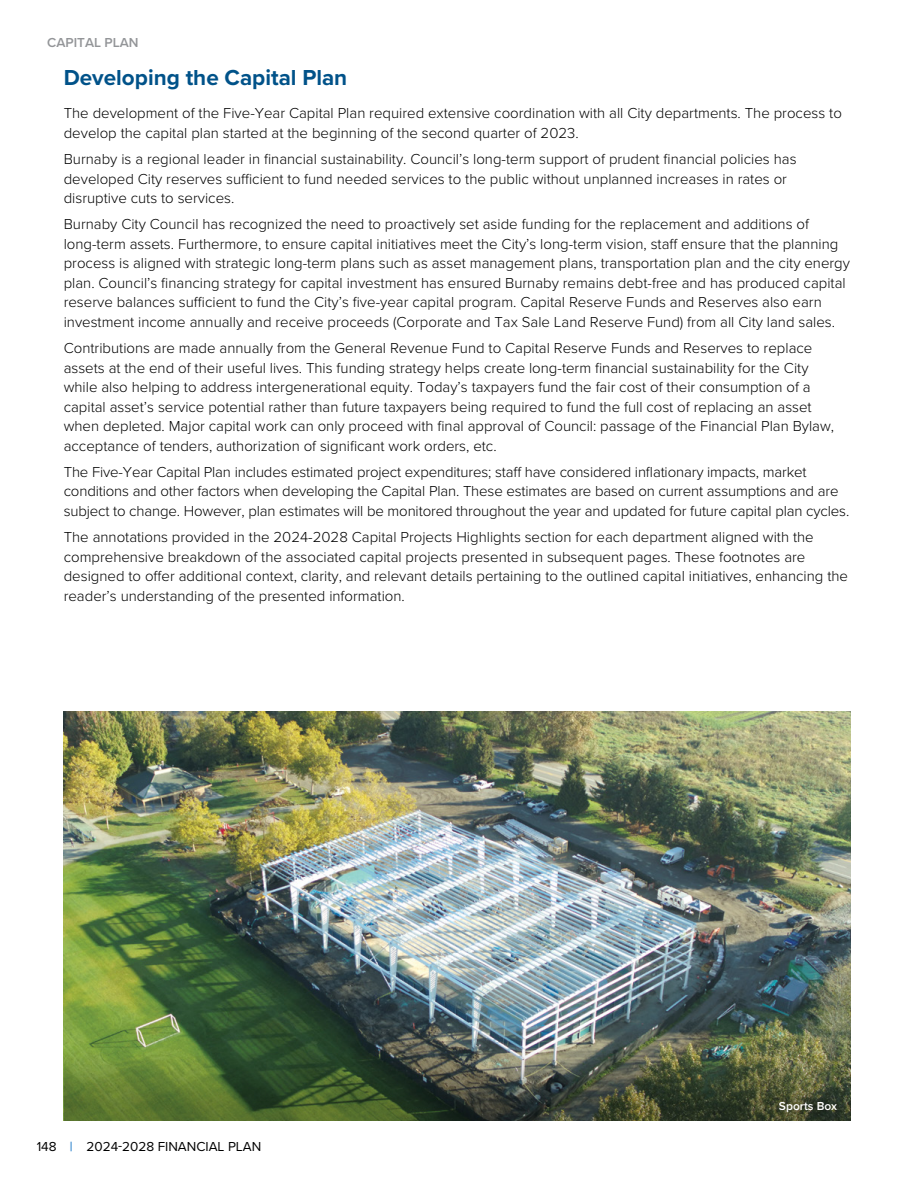
<style>
.page{position:relative;width:918px;height:1188px;background:#fff}
.page>*{position:absolute;margin:0;border:0;box-sizing:border-box;transform-origin:0 0}
.t1{font:700 22.5px "Proxima Nova";color:#005289}
.t2{font:300 15px/19.5px "Proxima Nova";color:#000}
.t3{font:13.5px "Proxima Nova";color:#000}
.t4{font:600 13.5px "Proxima Nova";color:#939598}
.t5{font:600 12px "Proxima Nova";color:#fff}
.s1{font-weight:900;color:#6da9dc}
</style>
<div class="page">
<img style="left:64px;top:712px;width:786px;height:317px">
<img style="left:64px;top:1029px;width:786px;height:91px">
<div style="left:766px;top:1087px;width:84px;height:38px;background:#000;opacity:.75"></div>
<p class="t4" style="left:47px;top:33px;width:93px">CAPITAL PLAN</p>
<h1 class="t1" style="left:64px;top:61px;width:285px">Developing the Capital Plan</h1>
<p class="t2" style="left:64px;top:103px;width:780px">The development of the Five-Year Capital Plan required extensive coordination with all City departments. The process to develop the capital plan started at the beginning of the second quarter of 2023.</p>
<p class="t2" style="left:64px;top:148px;width:734px">Burnaby is a regional leader in financial sustainability. Council’s long-term support of prudent financial policies has developed City reserves sufficient to fund needed services to the public without unplanned increases in rates or disruptive cuts to services.</p>
<p class="t2" style="left:64px;top:214px;width:788px">Burnaby City Council has recognized the need to proactively set aside funding for the replacement and additions of long-term assets. Furthermore, to ensure capital initiatives meet the City’s long-term vision, staff ensure that the planning process is aligned with strategic long-term plans such as asset management plans, transportation plan and the city energy plan. Council’s financing strategy for capital investment has ensured Burnaby remains debt-free and has produced capital reserve balances sufficient to fund the City’s five-year capital program. Capital Reserve Funds and Reserves also earn investment income annually and receive proceeds (Corporate and Tax Sale Land Reserve Fund) from all City land sales.</p>
<p class="t2" style="left:64px;top:337px;width:772px">Contributions are made annually from the General Revenue Fund to Capital Reserve Funds and Reserves to replace assets at the end of their useful lives. This funding strategy helps create long-term financial sustainability for the City while also helping to address intergenerational equity. Today’s taxpayers fund the fair cost of their consumption of a capital asset’s service potential rather than future taxpayers being required to fund the full cost of replacing an asset when depleted. Major capital work can only proceed with final approval of Council: passage of the Financial Plan Bylaw, acceptance of tenders, authorization of significant work orders, etc.</p>
<p class="t2" style="left:64px;top:461px;width:787px">The Five-Year Capital Plan includes estimated project expenditures; staff have considered inflationary impacts, market conditions and other factors when developing the Capital Plan. These estimates are based on current assumptions and are subject to change. However, plan estimates will be monitored throughout the year and updated for future capital plan cycles.</p>
<p class="t2" style="left:64px;top:526px;width:786px">The annotations provided in the 2024-2028 Capital Projects Highlights section for each department aligned with the comprehensive breakdown of the associated capital projects presented in subsequent pages. These footnotes are designed to offer additional context, clarity, and relevant details pertaining to the outlined capital initiatives, enhancing the reader’s understanding of the presented information.</p>
<p class="t3" style="left:37px;top:1137px;width:226px">148 <span class="s1">|</span> 2024-2028 FINANCIAL PLAN</p>
<p class="t5" style="left:779px;top:1097px;width:60px">Sports Box</p>
</div>
